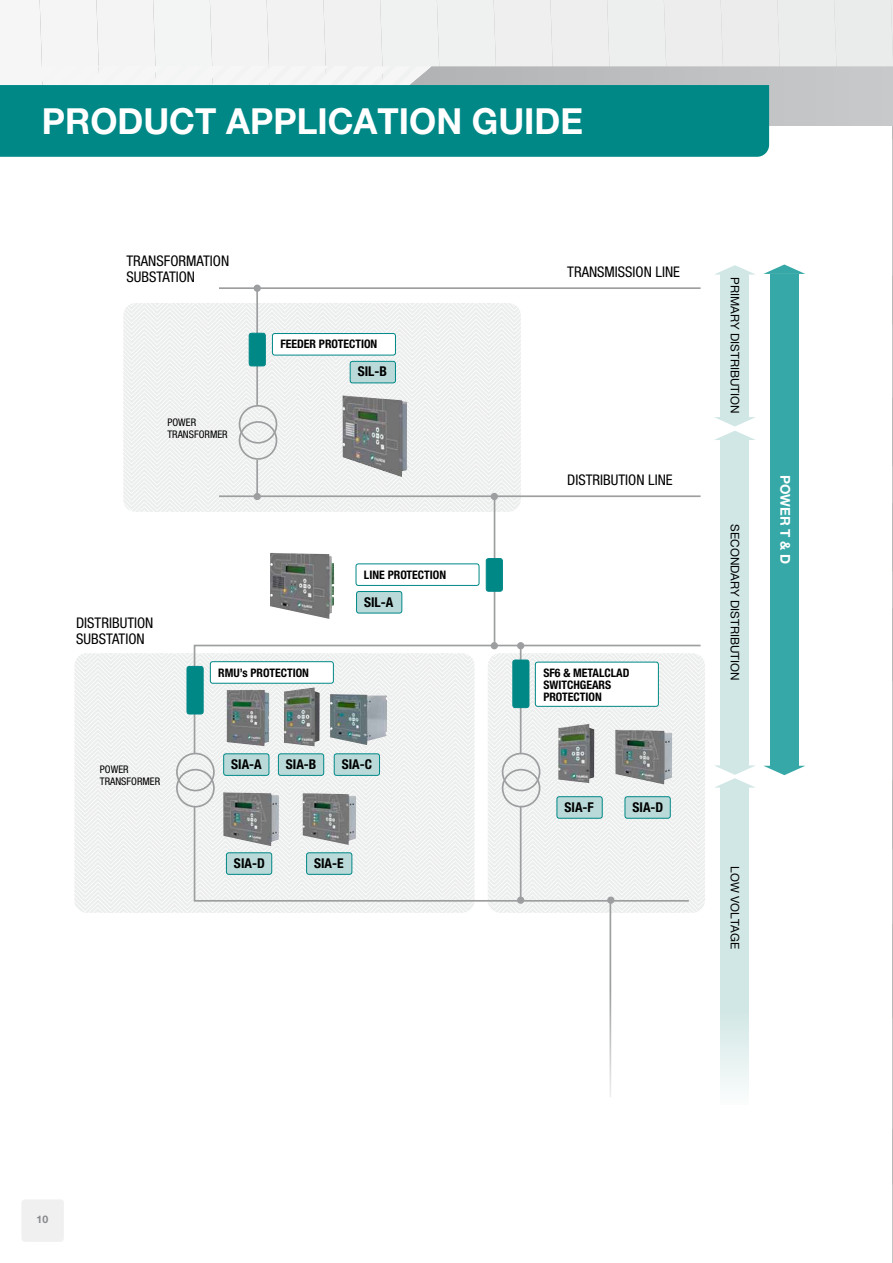
<style>
.page{position:relative;width:893px;height:1263px;background:#fff}
.page>*{position:absolute;margin:0;border:0;box-sizing:border-box;transform-origin:0 0}
.t1{font:700 36px "Helvetica Neue LT Pro";color:#fff}
.t2{font:condensed 14.7px/16.5px "Helvetica Neue LT Pro";color:#000}
.t3{font:700 condensed 13.5px "Helvetica Neue LT Pro";color:#000}
.t4{font:700 13.5px "Helvetica Neue LT Pro";color:#fff}
.t5{font:700 condensed 11.7px/11.7px "Helvetica Neue LT Pro";color:#000}
.t6{font:11.7px "Helvetica Neue LT Pro";color:#000}
.t7{font:condensed 10.5px/11.7px "Helvetica Neue LT Pro";color:#000}
.t8{font:700 10.5px "Helvetica Neue LT Pro";color:#87888a}
</style>
<div class="page">
<img style="left:892px;top:125px;width:1px;height:1138px">
<svg style="left:123px;top:303px;width:398px;height:209px"></svg>
<svg style="left:74px;top:653px;width:401px;height:260px"></svg>
<svg style="left:488px;top:658px;width:217px;height:255px"></svg>
<svg style="left:721px;top:788px;width:28px;height:302px;background:#d5e9e7"></svg>
<div style="left:767px;top:0;width:17px;height:125px;background:#c3c4c5"></div>
<div style="left:784px;top:0;width:16px;height:125px;background:#c3c5c6"></div>
<div style="left:800px;top:0;width:17px;height:125px;background:#c4c5c7"></div>
<div style="left:817px;top:0;width:16px;height:125px;background:#c5c6c8"></div>
<div style="left:833px;top:0;width:16px;height:125px;background:#c6c7c8"></div>
<div style="left:849px;top:0;width:17px;height:125px;background:#c7c8c9"></div>
<div style="left:866px;top:0;width:16px;height:125px;background:#c7c8ca"></div>
<div style="left:882px;top:0;width:11px;height:125px;background:#c8c9cb"></div>
<svg style="left:39px;top:0;width:854px;height:113px"></svg>
<div style="left:0;top:85px;width:769px;height:72px;background:#008887"></div>
<img style="left:302px;top:793px;width:54px;height:12px">
<img style="left:558px;top:756px;width:36px;height:27px">
<img style="left:615px;top:756px;width:57px;height:28px">
<img style="left:342px;top:395px;width:66px;height:82px">
<img style="left:270px;top:553px;width:64px;height:66px">
<img style="left:223px;top:792px;width:56px;height:13px">
<div style="left:721px;top:274px;width:28px;height:144px;background:#d1e7e5"></div>
<svg style="left:714px;top:265px;width:41px;height:10px"></svg>
<div style="left:721px;top:440px;width:28px;height:325px;background:#d1e7e5"></div>
<svg style="left:714px;top:417px;width:41px;height:23px"></svg>
<svg style="left:714px;top:765px;width:41px;height:23px"></svg>
<div style="left:770px;top:274px;width:29px;height:492px;background:#35a8a7"></div>
<svg style="left:763px;top:264px;width:42px;height:10px"></svg>
<svg style="left:764px;top:766px;width:41px;height:9px"></svg>
<div style="left:239px;top:421px;width:38px;height:39px;border:2px solid #9c9e9f;border-radius:50%"></div>
<div style="left:239px;top:405px;width:38px;height:39px;border:2px solid #9c9e9f;border-radius:50%"></div>
<div style="left:176px;top:769px;width:39px;height:38px;border:2px solid #9c9e9f;border-radius:50%"></div>
<div style="left:176px;top:753px;width:39px;height:38px;border:2px solid #9c9e9f;border-radius:50%"></div>
<div style="left:502px;top:769px;width:38px;height:38px;border:2px solid #9c9e9f;border-radius:50%"></div>
<div style="left:502px;top:753px;width:38px;height:38px;border:2px solid #9c9e9f;border-radius:50%"></div>
<hr style="left:219px;top:495px;width:482px;height:2px;background:#9c9e9f">
<svg style="left:193px;top:644px;width:509px;height:112px"></svg>
<hr style="left:219px;top:287px;width:482px;height:2px;background:#9c9e9f">
<hr style="left:256px;top:460px;width:2px;height:39px;background:#9c9e9f">
<svg style="left:193px;top:805px;width:497px;height:97px"></svg>
<hr style="left:494px;top:498px;width:1px;height:148px;background:#9c9e9f">
<hr style="left:520px;top:647px;width:1px;height:107px;background:#9c9e9f">
<hr style="left:520px;top:806px;width:1px;height:95px;background:#9c9e9f">
<hr style="left:609px;top:901px;width:2px;height:196px;background:#9c9e9f">
<hr style="left:256px;top:289px;width:2px;height:116px;background:#9c9e9f">
<div style="left:249px;top:333px;width:16px;height:33px;background:#008887;border-radius:2px"></div>
<div style="left:249px;top:333px;width:17px;height:33px;border:1px solid #008887;border-radius:2px"></div>
<div style="left:486px;top:558px;width:16px;height:33px;background:#008887;border-radius:2px"></div>
<div style="left:486px;top:558px;width:17px;height:34px;border:1px solid #008887;border-radius:2px"></div>
<div style="left:513px;top:660px;width:16px;height:48px;background:#008887;border-radius:2px"></div>
<div style="left:512px;top:660px;width:17px;height:48px;border:1px solid #008887;border-radius:2px"></div>
<div style="left:187px;top:666px;width:16px;height:48px;background:#008887;border-radius:2px"></div>
<div style="left:187px;top:666px;width:17px;height:48px;border:1px solid #008887;border-radius:2px"></div>
<div style="left:272px;top:333px;width:123px;height:22px;background:#fff;border-radius:2px"></div>
<div style="left:272px;top:333px;width:124px;height:22px;border:1px solid #008887;border-radius:2px"></div>
<div style="left:356px;top:563px;width:123px;height:23px;border:1px solid #008887;border-radius:2px"></div>
<div style="left:210px;top:662px;width:123px;height:21px;background:#fff;border-radius:2px"></div>
<div style="left:210px;top:661px;width:124px;height:23px;border:1px solid #008887;border-radius:2px"></div>
<div style="left:535px;top:662px;width:123px;height:44px;background:#fff;border-radius:2px"></div>
<div style="left:535px;top:662px;width:124px;height:45px;border:1px solid #008887;border-radius:2px"></div>
<div style="left:350px;top:361px;width:45px;height:22px;background:#b9dad8;border-radius:2px"></div>
<div style="left:350px;top:361px;width:46px;height:22px;border:1px solid #008887;border-radius:2px"></div>
<div style="left:357px;top:591px;width:45px;height:22px;background:#b9dad8;border-radius:2px"></div>
<div style="left:356px;top:591px;width:46px;height:22px;border:1px solid #008887;border-radius:2px"></div>
<div style="left:226px;top:853px;width:46px;height:21px;background:#b9dad8;border-radius:2px"></div>
<div style="left:226px;top:852px;width:46px;height:23px;border:1px solid #008887;border-radius:2px"></div>
<div style="left:625px;top:797px;width:45px;height:21px;background:#b9dad8;border-radius:2px"></div>
<div style="left:625px;top:796px;width:46px;height:23px;border:1px solid #008887;border-radius:2px"></div>
<div style="left:557px;top:797px;width:45px;height:21px;background:#b9dad8;border-radius:2px"></div>
<div style="left:556px;top:796px;width:47px;height:23px;border:1px solid #008887;border-radius:2px"></div>
<div style="left:307px;top:853px;width:45px;height:21px;background:#b9dad8;border-radius:2px"></div>
<div style="left:306px;top:852px;width:46px;height:23px;border:1px solid #008887;border-radius:2px"></div>
<div style="left:224px;top:754px;width:45px;height:21px;background:#b9dad8;border-radius:2px"></div>
<div style="left:223px;top:753px;width:46px;height:23px;border:1px solid #008887;border-radius:2px"></div>
<div style="left:278px;top:754px;width:46px;height:21px;background:#b9dad8;border-radius:2px"></div>
<div style="left:278px;top:753px;width:46px;height:23px;border:1px solid #008887;border-radius:2px"></div>
<div style="left:334px;top:754px;width:45px;height:21px;background:#b9dad8;border-radius:2px"></div>
<div style="left:334px;top:753px;width:46px;height:23px;border:1px solid #008887;border-radius:2px"></div>
<div style="left:254px;top:285px;width:7px;height:7px;border:2px solid #9c9e9f;border-radius:50%"></div>
<div style="left:254px;top:493px;width:7px;height:7px;border:2px solid #9c9e9f;border-radius:50%"></div>
<div style="left:491px;top:493px;width:7px;height:7px;border:2px solid #9c9e9f;border-radius:50%"></div>
<div style="left:491px;top:642px;width:7px;height:7px;border:2px solid #9c9e9f;border-radius:50%"></div>
<div style="left:517px;top:642px;width:7px;height:7px;border:2px solid #9c9e9f;border-radius:50%"></div>
<div style="left:517px;top:896px;width:7px;height:8px;border:2px solid #9c9e9f;border-radius:50%"></div>
<div style="left:607px;top:896px;width:7px;height:8px;border:2px solid #9c9e9f;border-radius:50%"></div>
<div style="left:21px;top:1199px;width:43px;height:43px;background:#f0f0f1;border-radius:4px"></div>
<h1 class="t1" style="left:42px;top:99px;width:543px">PRODUCT APPLICATION GUIDE</h1>
<p class="t2" style="left:127px;top:252px;width:104px">TRANSFORMATION<br>SUBSTATION</p>
<p class="t2" style="left:567px;top:263px;width:114px">TRANSMISSION LINE</p>
<p class="t5" style="left:280px;top:338px;width:98px">FEEDER PROTECTION</p>
<p class="t7" style="left:167px;top:416px;width:62px">POWER<br>TRANSFORMER</p>
<p class="t3" style="left:358px;top:363px;width:31px">SIL-B</p>
<p class="t2" style="left:567px;top:471px;width:107px">DISTRIBUTION LINE</p>
<p class="t2" style="left:76px;top:614px;width:79px">DISTRIBUTION<br>SUBSTATION</p>
<p class="t5" style="left:364px;top:569px;width:84px">LINE PROTECTION</p>
<p class="t3" style="left:364px;top:594px;width:31px">SIL-A</p>
<p class="t5" style="left:218px;top:666px;width:92px">RMU’s PROTECTION</p>
<p class="t5" style="left:543px;top:667px;width:88px">SF6 &amp; METALCLAD<br>SWITCHGEARS<br>PROTECTION</p>
<p class="t7" style="left:100px;top:763px;width:62px">POWER<br>TRANSFORMER</p>
<p class="t3" style="left:231px;top:756px;width:32px">SIA-A</p>
<p class="t3" style="left:286px;top:756px;width:32px">SIA-B</p>
<p class="t3" style="left:342px;top:756px;width:32px">SIA-C</p>
<p class="t3" style="left:234px;top:855px;width:32px">SIA-D</p>
<p class="t3" style="left:314px;top:855px;width:31px">SIA-E</p>
<p class="t3" style="left:564px;top:799px;width:31px">SIA-F</p>
<p class="t3" style="left:632px;top:799px;width:32px">SIA-D</p>
<p class="t6" style="left:742px;top:277px;width:138px;rotate:90deg">PRIMARY DISTRIBUTION</p>
<p class="t6" style="left:742px;top:524px;width:158px;rotate:90deg">SECONDARY DISTRIBUTION</p>
<p class="t4" style="left:794px;top:475px;width:91px;rotate:90deg">POWER T &amp; D</p>
<p class="t6" style="left:742px;top:866px;width:84px;rotate:90deg">LOW VOLTAGE</p>
<p class="t8" style="left:37px;top:1212px;width:13px">10</p>
</div>
